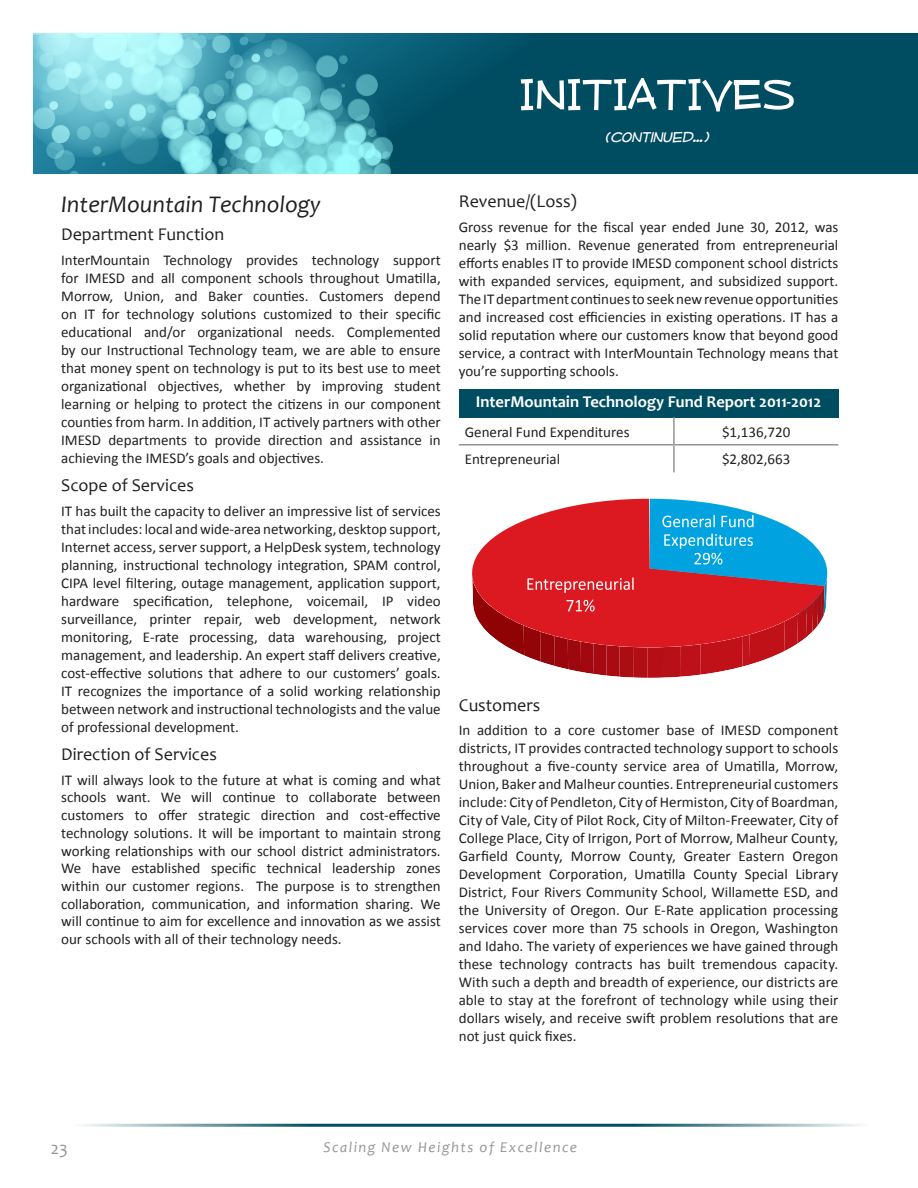
<style>
.page{position:relative;width:918px;height:1188px;background:#fff}
.page>*{position:absolute;margin:0;border:0;box-sizing:border-box;transform-origin:0 0}
.Title_Text{font:54px "Mufferaw Free";color:#fff}
.t1{font:italic 24px "Candara";color:#231f20}
.t2{font:18px "Candara";color:#231f20}
.Title_Text-2{font:italic 18px "Mufferaw Free";color:#fff}
.Page_Number{font:18px "Candara";color:#939598}
.t3{font:700 16.65px "Calibri";color:#050504}
.Title_Text-3{font:700 16.5px "Candara";color:#fff}
.Title_Text-4{font:15px/18px "Calibri";color:#231f20;text-align:justify}
.t4{font:italic 15px "Candara";letter-spacing:.1em;color:#939598}
</style>
<div class="page">
<svg style="left:34px;top:34px;width:883px;height:140px;background:#28798b"></svg>
<hr style="left:917px;top:34px;width:1px;height:140px;background:#004d62">
<svg style="left:472px;top:499px;width:355px;height:179px"></svg>
<div style="left:459px;top:389px;width:379px;height:28px;background:#004d62"></div>
<hr style="left:673px;top:417px;width:2px;height:27px;background:#939598">
<hr style="left:459px;top:444px;width:215px;height:2px;background:#939598">
<hr style="left:674px;top:444px;width:164px;height:2px;background:#939598">
<hr style="left:673px;top:446px;width:2px;height:26px;background:#939598">
<hr style="left:70px;top:1124px;width:799px;height:3px;background:#004d62">
<p class="Title_Text" style="left:519px;top:67px;width:277px">INITIATIVES</p>
<p class="Title_Text-2" style="left:605px;top:128px;width:108px">(continued...)</p>
<p class="t1" style="left:61px;top:189px;width:261px">InterMountain Technology</p>
<p class="t2" style="left:61px;top:223px;width:165px">Department Function</p>
<p class="Title_Text-4" style="left:61px;top:251px;width:381px">InterMountain Technology provides technology support for IMESD and all component schools throughout Umatilla, Morrow, Union, and Baker counties. Customers depend on IT for technology solutions customized to their specific educational and/or organizational needs. Complemented by our Instructional Technology team, we are able to ensure that money spent on technology is put to its best use to meet organizational objectives, whether by improving student learning or helping to protect the citizens in our component counties from harm. In addition, IT actively partners with other IMESD departments to provide direction and assistance in achieving the IMESD’s goals and objectives.</p>
<p class="t2" style="left:61px;top:474px;width:134px">Scope of Services</p>
<p class="Title_Text-4" style="left:61px;top:502px;width:381px">IT has built the capacity to deliver an impressive list of services that includes: local and wide-area networking, desktop support, Internet access, server support, a HelpDesk system, technology planning, instructional technology integration, SPAM control, CIPA level filtering, outage management, application support, hardware specification, telephone, voicemail, IP video surveillance, printer repair, web development, network monitoring, E-rate processing, data warehousing, project management, and leadership. An expert staff delivers creative, cost-effective solutions that adhere to our customers’ goals.<br>IT recognizes the importance of a solid working relationship between network and instructional technologists and the value of professional development.</p>
<p class="t2" style="left:61px;top:743px;width:157px">Direction of Services</p>
<p class="Title_Text-4" style="left:61px;top:771px;width:381px">IT will always look to the future at what is coming and what schools want. We will continue to collaborate between customers to offer strategic direction and cost-effective technology solutions. It will be important to maintain strong working relationships with our school district administrators.<br>We have established specific technical leadership zones within our customer regions. The purpose is to strengthen collaboration, communication, and information sharing. We will continue to aim for excellence and innovation as we assist our schools with all of their technology needs.</p>
<p class="t2" style="left:459px;top:190px;width:120px">Revenue/(Loss)</p>
<p class="Title_Text-4" style="left:459px;top:218px;width:381px">Gross revenue for the fiscal year ended June 30, 2012, was nearly $3 million. Revenue generated from entrepreneurial efforts enables IT to provide IMESD component school districts with expanded services, equipment, and subsidized support.<br>The IT department continues to seek new revenue opportunities and increased cost efficiencies in existing operations. IT has a solid reputation where our customers know that beyond good service, a contract with InterMountain Technology means that you’re supporting schools.</p>
<p class="Title_Text-3" style="left:476px;top:391px;width:347px">InterMountain Technology Fund Report 2011-2012</p>
<p class="Title_Text-4" style="left:465px;top:423px;width:166px">General Fund Expenditures</p>
<p class="Title_Text-4" style="left:722px;top:423px;width:70px">$1,136,720</p>
<p class="Title_Text-4" style="left:465px;top:450px;width:97px">Entrepreneurial</p>
<p class="Title_Text-4" style="left:722px;top:450px;width:70px">$2,802,663</p>
<p class="t2" style="left:459px;top:694px;width:83px">Customers</p>
<p class="Title_Text-4" style="left:459px;top:722px;width:381px">In addition to a core customer base of IMESD component districts, IT provides contracted technology support to schools throughout a five-county service area of Umatilla, Morrow, Union, Baker and Malheur counties. Entrepreneurial customers include: City of Pendleton, City of Hermiston, City of Boardman, City of Vale, City of Pilot Rock, City of Milton-Freewater, City of College Place, City of Irrigon, Port of Morrow, Malheur County, Garfield County, Morrow County, Greater Eastern Oregon Development Corporation, Umatilla County Special Library District, Four Rivers Community School, Willamette ESD, and the University of Oregon. Our E-Rate application processing services cover more than 75 schools in Oregon, Washington and Idaho. The variety of experiences we have gained through these technology contracts has built tremendous capacity.<br>With such a depth and breadth of experience, our districts are able to stay at the forefront of technology while using their dollars wisely, and receive swift problem resolutions that are not just quick fixes.</p>
<p class="t3" style="left:582px;top:744px;width:118px">Communications</p>
<p class="Page_Number" style="left:51px;top:1137px;width:19px">23</p>
<p class="t4" style="left:323px;top:1137px;width:255px">Scaling New Heights of Excellence</p>
</div>
